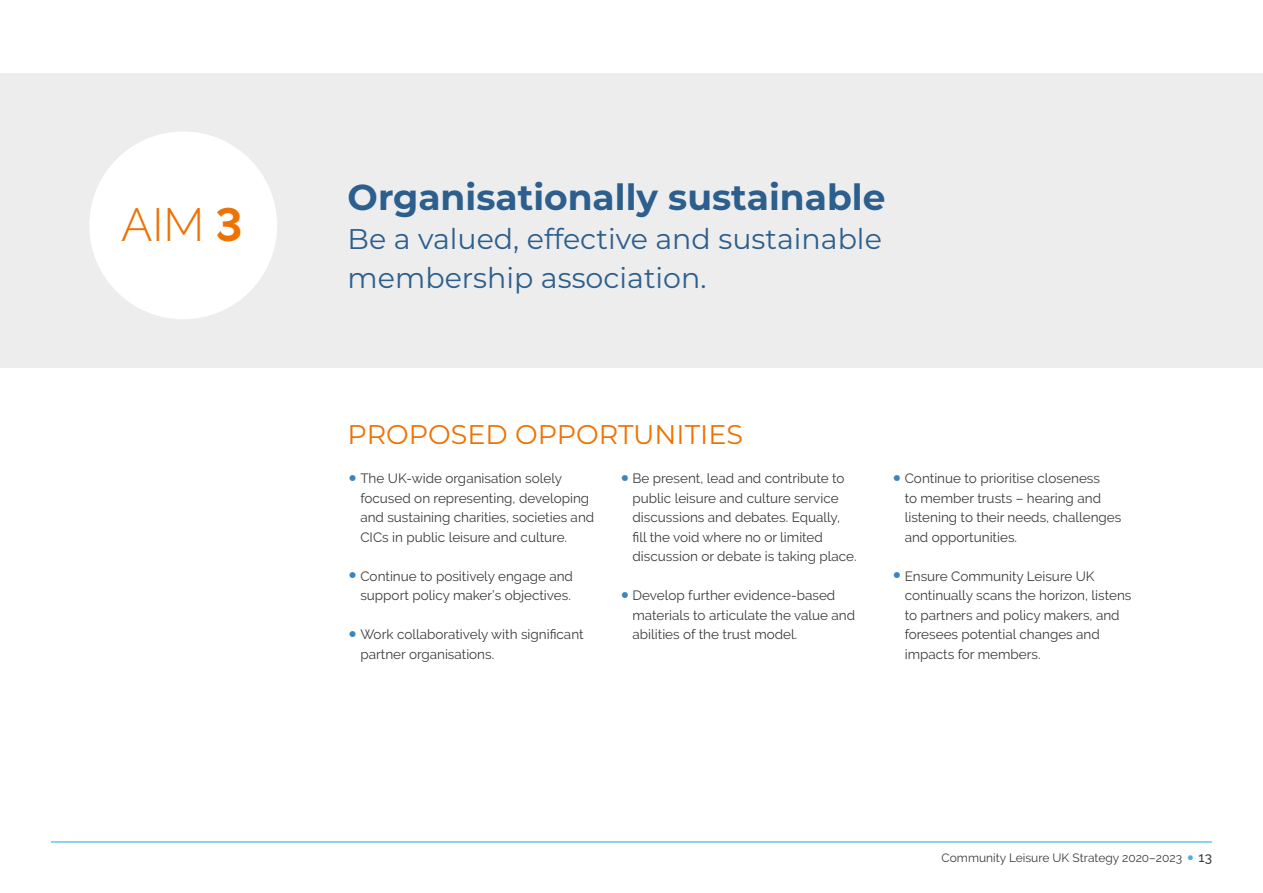
<style>
.page{position:relative;width:1263px;height:893px;background:#fff}
.page>*{position:absolute;margin:0;border:0;box-sizing:border-box;transform-origin:0 0}
.large_headings_2{font:300 46.35px "Raleway";color:#ee7203}
.aim{font:700 36px "Montserrat";color:#2c5f8d}
.aim-2{font:28.5px/39px "Montserrat";color:#2c5f8d}
.aim-3{font:27px "Montserrat";color:#ee7203}
.t1{font:13.5px/19.5px "Raleway";color:#3c3c3b}
.t2{font:500 13.5px "Raleway";color:#3c3c3b}
.t3{font:12px "Raleway";color:#3c3c3b}
.s1{font-weight:700}
.s2{font-weight:700;font-size:28.5px;color:#3b84bf}
.s3{font-weight:400;font-size:27px;color:#4eaee3}
</style>
<div class="page">
<hr style="left:51px;top:842px;width:1161px;height:1px;background:#20a5df">
<div style="left:0;top:73px;width:1263px;height:295px;background:#ededed"></div>
<div style="left:89px;top:131px;width:188px;height:188px;background:#fff;border-radius:50%"></div>
<p class="large_headings_2" style="left:121px;top:197px;width:123px">AIM <span class="s1">3</span></p>
<p class="aim" style="left:348px;top:171px;width:539px">Organisationally sustainable</p>
<p class="aim-2" style="left:348px;top:218px;width:536px">Be a valued, effective and sustainable membership association.</p>
<p class="aim-3" style="left:348px;top:416px;width:397px">PROPOSED OPPORTUNITIES</p>
<p class="t1" style="left:360px;top:468px;width:235px;text-indent:-13px"><span class="s2">•</span> The UK-wide organisation solely focused on representing, developing and sustaining charities, societies and CICs in public leisure and culture.</p>
<p class="t1" style="left:348px;top:566px;width:227px;text-align:right"><span class="s2">•</span> Continue to positively engage and support policy maker’s objectives.</p>
<p class="t1" style="left:360px;top:624px;width:225px;text-indent:-13px"><span class="s2">•</span> Work collaboratively with significant partner organisations.</p>
<p class="t1" style="left:632px;top:468px;width:226px;text-indent:-13px"><span class="s2">•</span> Be present, lead and contribute to public leisure and culture service discussions and debates. Equally, fill the void where no or limited discussion or debate is taking place.</p>
<p class="t1" style="left:632px;top:585px;width:224px;text-indent:-13px"><span class="s2">•</span> Develop further evidence-based materials to articulate the value and abilities of the trust model.</p>
<p class="t1" style="left:905px;top:468px;width:218px;text-indent:-13px"><span class="s2">•</span> Continue to prioritise closeness<br>to member trusts – hearing and listening to their needs, challenges and opportunities.</p>
<p class="t1" style="left:905px;top:566px;width:228px;text-indent:-13px"><span class="s2">•</span> Ensure Community Leisure UK continually scans the horizon, listens to partners and policy makers, and foresees potential changes and impacts for members.</p>
<p class="t3" style="left:942px;top:851px;width:242px">Community Leisure UK Strategy 2020–2023</p>
<p class="t2" style="left:1186px;top:849px;width:28px"><span class="s3">•</span> 13</p>
</div>
